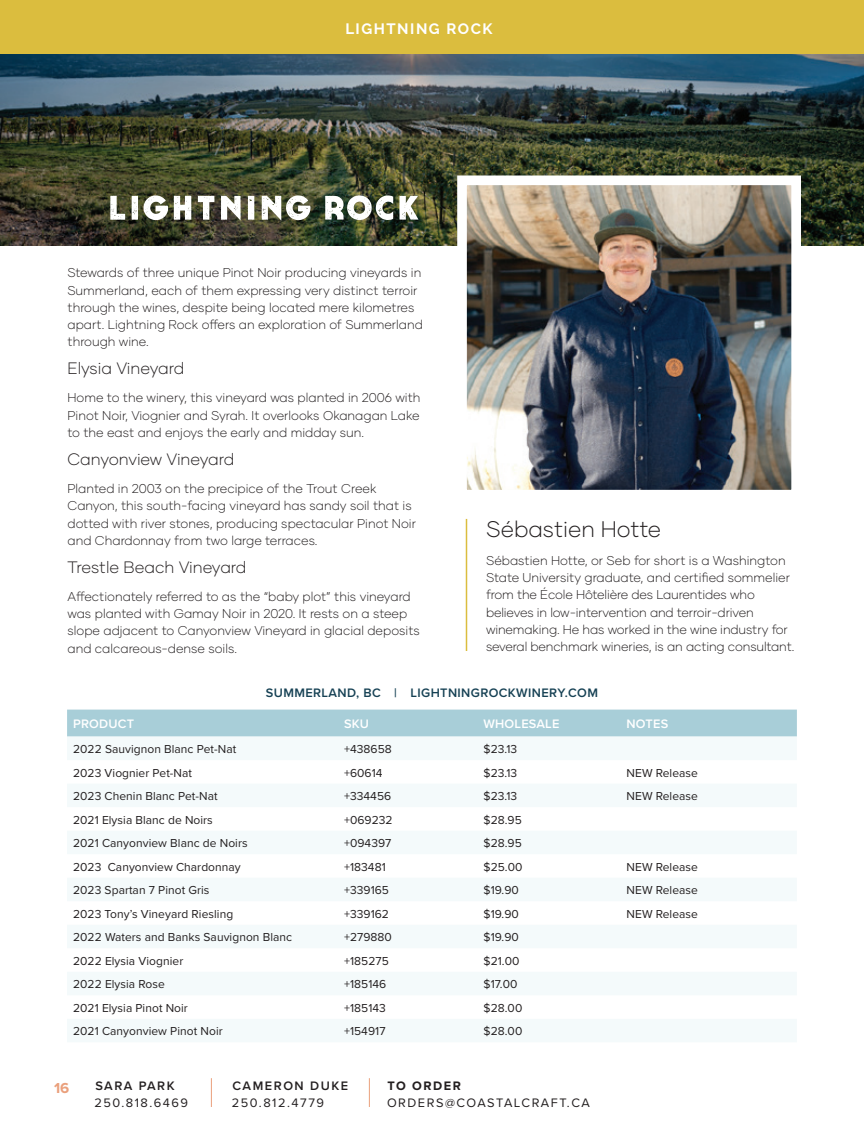
<style>
.page{position:relative;width:864px;height:1134px;background:#fff}
.page>*{position:absolute;margin:0;border:0;box-sizing:border-box;transform-origin:0 0}
.t1{font:300 22.5px "Gilmer";color:#231f20}
.t2{font:300 16.5px "Gilmer";color:#231f20}
.t3{font:700 15px "Raleway";letter-spacing:.1em;color:#fff}
.t4{font:700 15px "Proxima Nova";color:#eaa07c}
.t5{font:300 12.75px/17.2px "Gilmer";color:#231f20}
.t6{font:12.75px "Proxima Nova";letter-spacing:.12em;color:#231f20}
.t7{font:600 12.75px "Proxima Nova";letter-spacing:.03em;color:#164154}
.t8{font:600 12.75px "Proxima Nova";letter-spacing:.015em;color:#fff}
.t9{font:600 12.75px "Proxima Nova";letter-spacing:.12em;color:#231f20}
.t10{font:700 12.75px "Proxima Nova";letter-spacing:.12em;color:#231f20}
.t11{font:12px "Proxima Nova";letter-spacing:.005em;color:#231f20}
</style>
<div class="page">
<svg style="left:211px;top:1078px;width:1px;height:29px"></svg>
<svg style="left:369px;top:1078px;width:1px;height:29px"></svg>
<img style="left:0;top:54px;width:864px;height:191px">
<div style="left:0;top:0;width:864px;height:54px;background:#dbbd3e"></div>
<div style="left:67px;top:710px;width:730px;height:27px;background:#a8ced8"></div>
<svg style="left:67px;top:737px;width:729px;height:305px;fill:#f4fafb"></svg>
<img style="left:468px;top:186px;width:322px;height:302px">
<div style="left:457px;top:175px;width:344px;height:324px;border:10px solid #fff"></div>
<svg style="left:325px;top:195px;width:68px;height:25px"></svg>
<svg style="left:399px;top:196px;width:19px;height:24px"></svg>
<svg style="left:174px;top:196px;width:17px;height:24px"></svg>
<svg style="left:221px;top:196px;width:20px;height:24px"></svg>
<svg style="left:198px;top:196px;width:16px;height:24px"></svg>
<svg style="left:262px;top:195px;width:48px;height:25px"></svg>
<svg style="left:110px;top:196px;width:15px;height:24px"></svg>
<svg style="left:132px;top:195px;width:36px;height:25px"></svg>
<svg style="left:248px;top:196px;width:6px;height:24px"></svg>
<hr style="left:466px;top:519px;width:1px;height:132px;background:#dbbd3e">
<p class="t3" style="left:345px;top:20px;width:149px">LIGHTNING ROCK</p>
<p class="t5" style="left:68px;top:264px;width:357px">Stewards of three unique Pinot Noir producing vineyards in Summerland, each of them expressing very distinct terroir through the wines, despite being located mere kilometres apart. Lightning Rock offers an exploration of Summerland through wine.</p>
<p class="t2" style="left:68px;top:359px;width:118px">Elysia Vineyard</p>
<p class="t5" style="left:68px;top:389px;width:355px;text-align:justify">Home to the winery, this vineyard was planted in 2006 with Pinot Noir, Viognier and Syrah. It overlooks Okanagan Lake to the east and enjoys the early and midday sun.</p>
<p class="t2" style="left:68px;top:449px;width:168px">Canyonview Vineyard</p>
<p class="t5" style="left:68px;top:480px;width:350px">Planted in 2003 on the precipice of the Trout Creek Canyon, this south-facing vineyard has sandy soil that is dotted with river stones, producing spectacular Pinot Noir and Chardonnay from two large terraces.</p>
<p class="t2" style="left:68px;top:557px;width:181px">Trestle Beach Vineyard</p>
<p class="t5" style="left:68px;top:588px;width:354px">Affectionately referred to as the “baby plot” this vineyard was planted with Gamay Noir in 2020. It rests on a steep slope adjacent to Canyonview Vineyard in glacial deposits and calcareous-dense soils.</p>
<h1 class="t1" style="left:486px;top:515px;width:177px">Sébastien Hotte</h1>
<p class="t5" style="left:486px;top:552px;width:310px">Sébastien Hotte, or Seb for short is a Washington State University graduate, and certified sommelier from the École Hôtelière des Laurentides who believes in low-intervention and terroir-driven winemaking. He has worked in the wine industry for several benchmark wineries, is an acting consultant.</p>
<p class="t7" style="left:266px;top:683px;width:334px">SUMMERLAND, BC | LIGHTNINGROCKWINERY.COM</p>
<p class="t8" style="left:73px;top:714px;width:62px">PRODUCT</p>
<p class="t8" style="left:344px;top:714px;width:27px">SKU</p>
<p class="t8" style="left:483px;top:714px;width:77px">WHOLESALE</p>
<p class="t8" style="left:627px;top:714px;width:43px">NOTES</p>
<p class="t11" style="left:73px;top:740px;width:165px">2022 Sauvignon Blanc Pet-Nat</p>
<p class="t11" style="left:344px;top:740px;width:49px">+438658</p>
<p class="t11" style="left:483px;top:740px;width:35px">$23.13</p>
<p class="t11" style="left:73px;top:764px;width:121px">2023 Viognier Pet-Nat</p>
<p class="t11" style="left:344px;top:764px;width:40px">+60614</p>
<p class="t11" style="left:483px;top:764px;width:35px">$23.13</p>
<p class="t11" style="left:627px;top:764px;width:73px">NEW Release</p>
<p class="t11" style="left:73px;top:787px;width:146px">2023 Chenin Blanc Pet-Nat</p>
<p class="t11" style="left:344px;top:787px;width:49px">+334456</p>
<p class="t11" style="left:483px;top:787px;width:35px">$23.13</p>
<p class="t11" style="left:627px;top:787px;width:73px">NEW Release</p>
<p class="t11" style="left:73px;top:811px;width:141px">2021 Elysia Blanc de Noirs</p>
<p class="t11" style="left:344px;top:811px;width:50px">+069232</p>
<p class="t11" style="left:483px;top:811px;width:40px">$28.95</p>
<p class="t11" style="left:73px;top:834px;width:176px">2021 Canyonview Blanc de Noirs</p>
<p class="t11" style="left:344px;top:834px;width:49px">+094397</p>
<p class="t11" style="left:483px;top:834px;width:40px">$28.95</p>
<p class="t11" style="left:73px;top:858px;width:169px">2023 Canyonview Chardonnay</p>
<p class="t11" style="left:344px;top:858px;width:43px">+183481</p>
<p class="t11" style="left:483px;top:858px;width:40px">$25.00</p>
<p class="t11" style="left:627px;top:858px;width:73px">NEW Release</p>
<p class="t11" style="left:73px;top:881px;width:138px">2023 Spartan 7 Pinot Gris</p>
<p class="t11" style="left:344px;top:881px;width:47px">+339165</p>
<p class="t11" style="left:483px;top:881px;width:37px">$19.90</p>
<p class="t11" style="left:627px;top:881px;width:73px">NEW Release</p>
<p class="t11" style="left:73px;top:905px;width:162px">2023 Tony’s Vineyard Riesling</p>
<p class="t11" style="left:344px;top:905px;width:47px">+339162</p>
<p class="t11" style="left:483px;top:905px;width:37px">$19.90</p>
<p class="t11" style="left:627px;top:905px;width:73px">NEW Release</p>
<p class="t11" style="left:73px;top:928px;width:221px">2022 Waters and Banks Sauvignon Blanc</p>
<p class="t11" style="left:344px;top:928px;width:49px">+279880</p>
<p class="t11" style="left:483px;top:928px;width:37px">$19.90</p>
<p class="t11" style="left:73px;top:952px;width:112px">2022 Elysia Viognier</p>
<p class="t11" style="left:344px;top:952px;width:46px">+185275</p>
<p class="t11" style="left:483px;top:952px;width:37px">$21.00</p>
<p class="t11" style="left:73px;top:975px;width:93px">2022 Elysia Rose</p>
<p class="t11" style="left:344px;top:975px;width:44px">+185146</p>
<p class="t11" style="left:483px;top:975px;width:35px">$17.00</p>
<p class="t11" style="left:73px;top:999px;width:116px">2021 Elysia Pinot Noir</p>
<p class="t11" style="left:344px;top:999px;width:43px">+185143</p>
<p class="t11" style="left:483px;top:999px;width:40px">$28.00</p>
<p class="t11" style="left:73px;top:1022px;width:151px">2021 Canyonview Pinot Noir</p>
<p class="t11" style="left:344px;top:1022px;width:43px">+154917</p>
<p class="t11" style="left:483px;top:1022px;width:40px">$28.00</p>
<p class="t4" style="left:54px;top:1079px;width:17px">16</p>
<p class="t9" style="left:232px;top:1076px;width:117px">CAMERON DUKE</p>
<p class="t9" style="left:95px;top:1076px;width:81px">SARA PARK</p>
<p class="t10" style="left:388px;top:1078px;width:75px">TO ORDER</p>
<p class="t6" style="left:95px;top:1093px;width:95px">250.818.6469</p>
<p class="t6" style="left:232px;top:1093px;width:94px">250.812.4779</p>
<p class="t6" style="left:387px;top:1093px;width:204px">ORDERS@COASTALCRAFT.CA</p>
</div>
